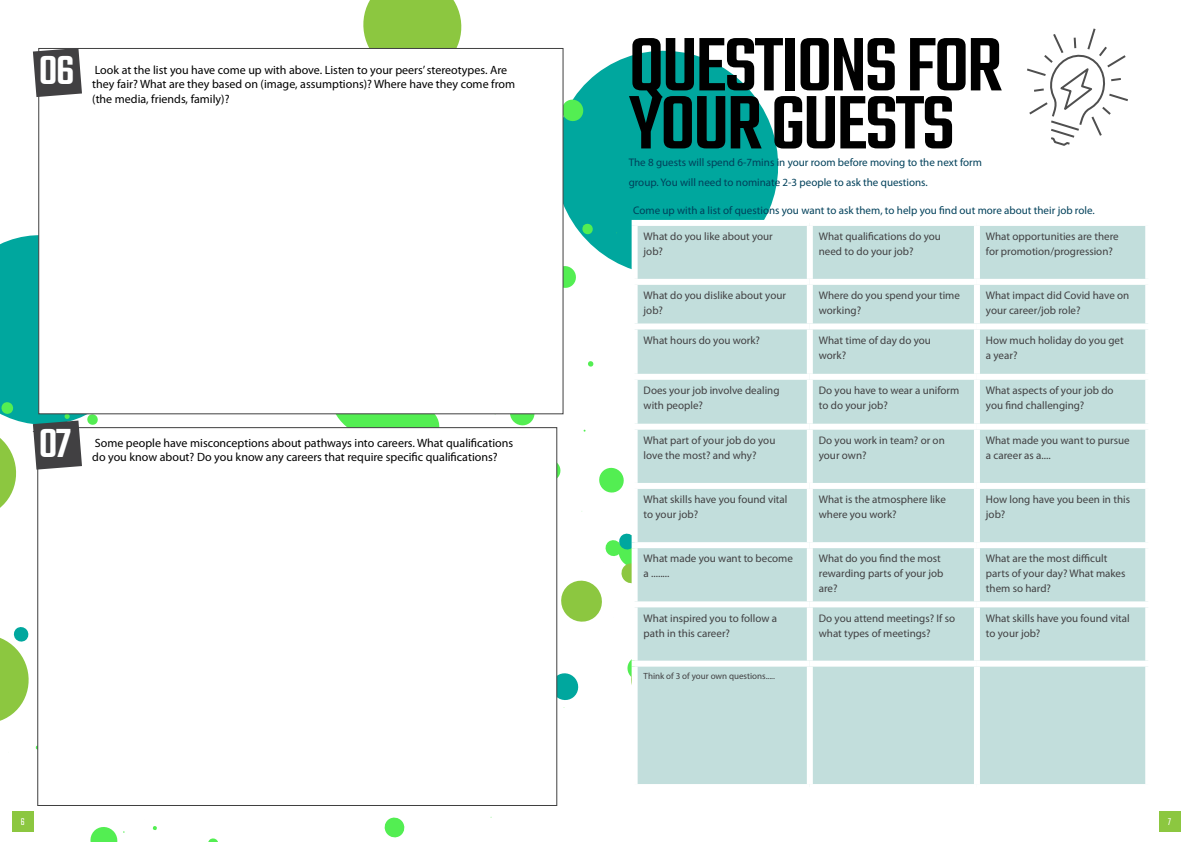
<style>
.page{position:relative;width:1191px;height:842px;background:#fff}
.page>*{position:absolute;margin:0;border:0;box-sizing:border-box;transform-origin:0 0}
.t1{font:500 83px "Teko";letter-spacing:-.03em;color:#000}
.t2{font:500 44.5px "Teko";color:#fff}
.t3{font:12px/14.4px "Myriad Pro";color:#000}
.t4{font:11px/15px "Myriad Pro";color:#414042}
.t5{font:11px/20px "Myriad Pro";color:#00405a}
.t6{font:300 11px "Teko";color:#fff}
.t7{font:9px "Myriad Pro";color:#414042}
</style>
<div class="page">
<svg style="left:627px;top:660px;width:4px;height:17px"></svg>
<svg style="left:563px;top:48px;width:216px;height:242px;fill:#00a79e"></svg>
<svg style="left:508px;top:414px;width:28px;height:12px"></svg>
<svg style="left:208px;top:838px;width:10px;height:4px"></svg>
<svg style="left:599px;top:467px;width:25px;height:26px"></svg>
<svg style="left:153px;top:826px;width:4px;height:4px"></svg>
<svg style="left:588px;top:361px;width:6px;height:6px"></svg>
<div style="left:363px;top:0;width:99px;height:48px;background:#8cc740"></div>
<svg style="left:563px;top:98px;width:21px;height:24px"></svg>
<svg style="left:581px;top:223px;width:12px;height:12px"></svg>
<svg style="left:557px;top:459px;width:4px;height:23px"></svg>
<svg style="left:90px;top:827px;width:35px;height:15px"></svg>
<svg style="left:557px;top:671px;width:22px;height:31px"></svg>
<svg style="left:561px;top:533px;width:70px;height:89px"></svg>
<svg style="left:384px;top:817px;width:21px;height:21px"></svg>
<div style="left:637px;top:226px;width:508px;height:558px;background:#c2dedc"></div>
<div style="left:631px;top:220px;width:179px;height:6px;background:#fff"></div>
<div style="left:631px;top:226px;width:6px;height:53px;background:#fff"></div>
<div style="left:807px;top:226px;width:6px;height:53px;background:#fff"></div>
<div style="left:974px;top:226px;width:6px;height:53px;background:#fff"></div>
<div style="left:631px;top:279px;width:179px;height:6px;background:#fff"></div>
<div style="left:631px;top:285px;width:6px;height:38px;background:#fff"></div>
<div style="left:810px;top:279px;width:167px;height:6px;background:#fff"></div>
<div style="left:807px;top:285px;width:6px;height:38px;background:#fff"></div>
<div style="left:977px;top:279px;width:174px;height:6px;background:#fff"></div>
<div style="left:974px;top:285px;width:6px;height:38px;background:#fff"></div>
<div style="left:631px;top:323px;width:179px;height:6px;background:#fff"></div>
<div style="left:810px;top:323px;width:167px;height:6px;background:#fff"></div>
<div style="left:807px;top:329px;width:6px;height:45px;background:#fff"></div>
<div style="left:977px;top:323px;width:174px;height:6px;background:#fff"></div>
<div style="left:974px;top:329px;width:6px;height:45px;background:#fff"></div>
<div style="left:631px;top:374px;width:179px;height:6px;background:#fff"></div>
<div style="left:810px;top:374px;width:167px;height:6px;background:#fff"></div>
<div style="left:807px;top:380px;width:6px;height:44px;background:#fff"></div>
<div style="left:977px;top:374px;width:174px;height:6px;background:#fff"></div>
<div style="left:974px;top:380px;width:6px;height:44px;background:#fff"></div>
<div style="left:631px;top:424px;width:179px;height:6px;background:#fff"></div>
<div style="left:810px;top:424px;width:167px;height:6px;background:#fff"></div>
<div style="left:807px;top:430px;width:6px;height:53px;background:#fff"></div>
<div style="left:977px;top:424px;width:174px;height:6px;background:#fff"></div>
<div style="left:974px;top:430px;width:6px;height:53px;background:#fff"></div>
<div style="left:631px;top:483px;width:179px;height:6px;background:#fff"></div>
<div style="left:810px;top:483px;width:167px;height:6px;background:#fff"></div>
<div style="left:807px;top:489px;width:6px;height:53px;background:#fff"></div>
<div style="left:977px;top:483px;width:174px;height:6px;background:#fff"></div>
<div style="left:974px;top:489px;width:6px;height:53px;background:#fff"></div>
<div style="left:631px;top:542px;width:179px;height:6px;background:#fff"></div>
<div style="left:810px;top:542px;width:167px;height:6px;background:#fff"></div>
<div style="left:807px;top:548px;width:6px;height:53px;background:#fff"></div>
<div style="left:977px;top:542px;width:174px;height:6px;background:#fff"></div>
<div style="left:974px;top:548px;width:6px;height:53px;background:#fff"></div>
<div style="left:631px;top:601px;width:179px;height:6px;background:#fff"></div>
<div style="left:810px;top:601px;width:167px;height:6px;background:#fff"></div>
<div style="left:807px;top:607px;width:6px;height:54px;background:#fff"></div>
<div style="left:977px;top:601px;width:174px;height:6px;background:#fff"></div>
<div style="left:974px;top:607px;width:6px;height:54px;background:#fff"></div>
<div style="left:631px;top:661px;width:179px;height:6px;background:#fff"></div>
<div style="left:810px;top:661px;width:167px;height:6px;background:#fff"></div>
<div style="left:807px;top:667px;width:6px;height:117px;background:#fff"></div>
<div style="left:977px;top:661px;width:174px;height:6px;background:#fff"></div>
<div style="left:974px;top:667px;width:6px;height:117px;background:#fff"></div>
<svg style="left:1027px;top:28px;width:101px;height:118px"></svg>
<div style="left:38px;top:48px;width:525px;height:366px;background:#fff;border:1px solid #404040"></div>
<svg style="left:33px;top:48px;width:49px;height:49px;background:#565657"></svg>
<div style="left:37px;top:427px;width:520px;height:379px;background:#fff;border:1px solid #404040"></div>
<svg style="left:0;top:159px;width:458px;height:643px"></svg>
<div style="left:1158px;top:811px;width:22px;height:21px;background:#8cc740"></div>
<div style="left:12px;top:811px;width:22px;height:21px;background:#8cc740"></div>
<h2 class="t2" style="left:39px;top:45px;width:37px">06</h2>
<p class="t3" style="left:92px;top:63px;width:424px">Look at the list you have come up with above. Listen to your peers’ stereotypes. Are they fair? What are they based on (image, assumptions)? Where have they come from (the media, friends, family)?</p>
<h2 class="t2" style="left:39px;top:417px;width:34px">07</h2>
<p class="t3" style="left:92px;top:435px;width:422px">Some people have misconceptions about pathways into careers. What qualifications do you know about? Do you know any careers that require specific qualifications?</p>
<h1 class="t1" style="left:629px;top:17px;width:96px">QUESTIONS</h1>
<h1 class="t1" style="left:906px;top:17px;width:98px">FOR</h1>
<h1 class="t1" style="left:629px;top:75px;width:328px">YOUR GUESTs</h1>
<p class="t5" style="left:629px;top:152px;width:355px">The 8 guests will spend 6-7mins in your room before moving to the next form group. You will need to nominate 2-3 people to ask the questions.</p>
<p class="t5" style="left:633px;top:200px;width:463px">Come up with a list of questions you want to ask them, to help you find out more about their job role.</p>
<p class="t4" style="left:643px;top:229px;width:131px">What do you like about your job?</p>
<p class="t4" style="left:819px;top:229px;width:124px">What qualifications do you need to do your job?</p>
<p class="t4" style="left:986px;top:229px;width:134px">What opportunities are there for promotion/progression?</p>
<p class="t4" style="left:643px;top:288px;width:144px">What do you dislike about your job?</p>
<p class="t4" style="left:819px;top:288px;width:143px">Where do you spend your time working?</p>
<p class="t4" style="left:986px;top:288px;width:145px">What impact did Covid have on your career/job role?</p>
<p class="t4" style="left:643px;top:332px;width:118px">What hours do you work?</p>
<p class="t4" style="left:819px;top:332px;width:114px">What time of day do you work?</p>
<p class="t4" style="left:986px;top:332px;width:139px">How much holiday do you get a year?</p>
<p class="t4" style="left:643px;top:383px;width:137px">Does your job involve dealing with people?</p>
<p class="t4" style="left:819px;top:383px;width:142px">Do you have to wear a uniform to do your job?</p>
<p class="t4" style="left:986px;top:383px;width:129px">What aspects of your job do you find challenging?</p>
<p class="t4" style="left:643px;top:433px;width:133px">What part of your job do you love the most? and why?</p>
<p class="t4" style="left:819px;top:433px;width:127px">Do you work in team? or on your own?</p>
<p class="t4" style="left:986px;top:433px;width:145px">What made you want to pursue a career as a....</p>
<p class="t4" style="left:643px;top:492px;width:145px">What skills have you found vital to your job?</p>
<p class="t4" style="left:819px;top:492px;width:128px">What is the atmosphere like where you work?</p>
<p class="t4" style="left:986px;top:492px;width:146px">How long have you been in this job?</p>
<p class="t4" style="left:643px;top:551px;width:151px">What made you want to become a ........</p>
<p class="t4" style="left:819px;top:551px;width:126px">What do you find the most rewarding parts of your job are?</p>
<p class="t4" style="left:986px;top:551px;width:141px">What are the most difficult parts of your day? What makes them so hard?</p>
<p class="t4" style="left:643px;top:610px;width:135px">What inspired you to follow a path in this career?</p>
<p class="t4" style="left:819px;top:610px;width:138px">Do you attend meetings? If so what types of meetings?</p>
<p class="t4" style="left:986px;top:610px;width:145px">What skills have you found vital to your job?</p>
<p class="t7" style="left:643px;top:671px;width:133px">Think of 3 of your own questions.....</p>
<p class="t6" style="left:21px;top:815px;width:5px">6</p>
<p class="t6" style="left:1168px;top:815px;width:4px">7</p>
</div>
